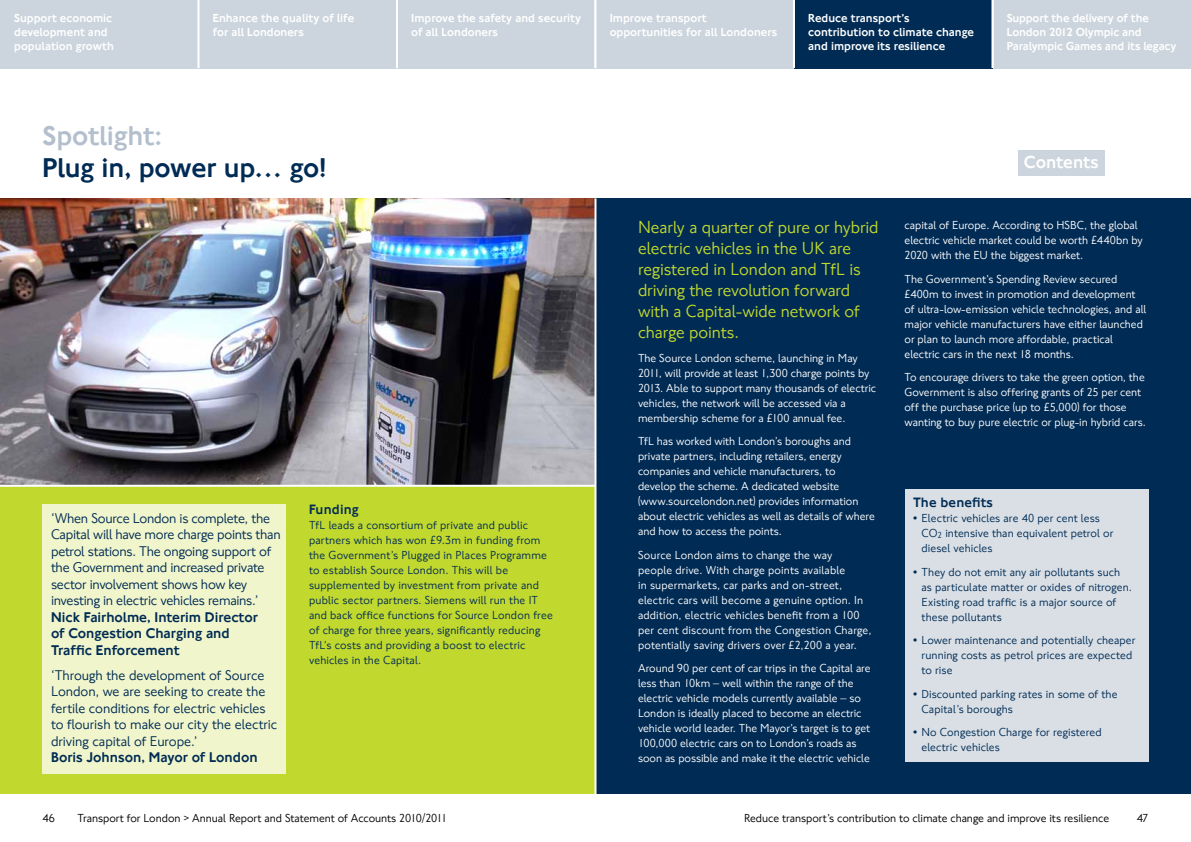
<style>
.page{position:relative;width:1191px;height:842px;background:#fff}
.page>*{position:absolute;margin:0;border:0;box-sizing:border-box;transform-origin:0 0}
.t1{font:500 28px "NJ Font";letter-spacing:-.005em;color:#002b54}
.t2{font:500 28px "NJ Font";letter-spacing:-.005em;color:#b3bfcc}
.t3{font:18px/21px "NJ Font";letter-spacing:-.005em;color:#c1d82f}
.t4{font:500 18px "NJ Font";color:#fff}
.t5{font:14.5px/16.5px "NJ Font";letter-spacing:-.015em;color:#002b54}
.t6{font:500 14.5px/16.5px "NJ Font";color:#002b54}
.t7{font:500 14px "NJ Font";letter-spacing:.015em;color:#002b54}
.t8{font:12px/15px "NJ Font";color:#fff}
.t9{font:12px/15px "NJ Font";letter-spacing:.01em;color:#002b54}
.t10{font:500 12px/14px "NJ Font";color:#fff}
.t11{font:12px "NJ Font";letter-spacing:-.005em;color:#000}
</style>
<div class="page">
<div style="left:0;top:0;width:198px;height:68px;background:#ccd5dd"></div>
<div style="left:198px;top:0;width:199px;height:68px;background:#ccd5dd"></div>
<div style="left:397px;top:0;width:198px;height:68px;background:#ccd5dd"></div>
<hr style="left:197px;top:0;width:2px;height:68px;background:#fff">
<hr style="left:396px;top:0;width:2px;height:68px;background:#fff">
<div style="left:595px;top:0;width:199px;height:68px;background:#ccd5dd"></div>
<div style="left:992px;top:0;width:199px;height:68px;background:#ccd5dd"></div>
<hr style="left:594px;top:0;width:2px;height:68px;background:#fff">
<div style="left:1018px;top:150px;width:86px;height:26px;background:#ccd5dd"></div>
<div style="left:595px;top:198px;width:596px;height:596px;background:#002b54"></div>
<div style="left:0;top:198px;width:595px;height:596px;background:#c1d82f"></div>
<div style="left:794px;top:0;width:198px;height:68px;background:#002b54"></div>
<img style="left:0;top:198px;width:594px;height:287px">
<div style="left:904px;top:489px;width:244px;height:272px;background:#d9dfe5"></div>
<div style="left:43px;top:505px;width:243px;height:269px;background:#f0f5cb"></div>
<hr style="left:793px;top:0;width:2px;height:68px;background:#fff">
<hr style="left:991px;top:0;width:2px;height:68px;background:#fff">
<hr style="left:0;top:485px;width:595px;height:2px;background:#fff">
<hr style="left:594px;top:198px;width:2px;height:597px;background:#fff">
<p class="t10" style="left:14px;top:12px;width:101px">Support economic development and population growth</p>
<p class="t10" style="left:213px;top:12px;width:143px">Enhance the quality of life for all Londoners</p>
<p class="t10" style="left:411px;top:12px;width:172px">Improve the safety and security of all Londoners</p>
<p class="t10" style="left:609px;top:12px;width:169px">Improve transport opportunities for all Londoners</p>
<p class="t10" style="left:1006px;top:12px;width:171px">Support the delivery of the<br>London 2012 Olympic and<br>Paralympic Games and its legacy</p>
<p class="t10" style="left:808px;top:12px;width:167px">Reduce transport’s contribution to climate change and improve its resilience</p>
<h1 class="t2" style="left:43px;top:118px;width:121px">Spotlight:</h1>
<h1 class="t1" style="left:43px;top:150px;width:286px">Plug in, power up… go!</h1>
<p class="t5" style="left:51px;top:510px;width:231px">‘When Source London is complete, the Capital will have more charge points than petrol stations. The ongoing support of the Government and increased private sector involvement shows how key investing in electric vehicles remains.’</p>
<p class="t6" style="left:51px;top:609px;width:208px">Nick Fairholme, Interim Director of Congestion Charging and<br>Traffic Enforcement</p>
<p class="t5" style="left:51px;top:667px;width:228px">‘Through the development of Source London, we are seeking to create the fertile conditions for electric vehicles to flourish to make our city the electric driving capital of Europe.’</p>
<p class="t6" style="left:51px;top:750px;width:208px">Boris Johnson, Mayor of London</p>
<p class="t7" style="left:309px;top:501px;width:51px">Funding</p>
<p class="t9" style="left:309px;top:518px;width:245px">TfL leads a consortium of private and public partners which has won £9.3m in funding from the Government’s Plugged in Places Programme to establish Source London. This will be supplemented by investment from private and public sector partners. Siemens will run the IT and back office functions for Source London free of charge for three years, significantly reducing TfL’s costs and providing a boost to electric vehicles in the Capital.</p>
<p class="t11" style="left:43px;top:810px;width:14px">46</p>
<p class="t11" style="left:78px;top:810px;width:371px">Transport for London &gt; Annual Report and Statement of Accounts 2010/2011</p>
<h2 class="t3" style="left:638px;top:217px;width:242px">Nearly a quarter of pure or hybrid electric vehicles in the UK are registered in London and TfL is driving the revolution forward with a Capital-wide network of charge points.</h2>
<p class="t8" style="left:638px;top:350px;width:240px">The Source London scheme, launching in May 2011, will provide at least 1,300 charge points by 2013. Able to support many thousands of electric vehicles, the network will be accessed via a membership scheme for a £100 annual fee.</p>
<p class="t8" style="left:638px;top:434px;width:238px">TfL has worked with London’s boroughs and private partners, including retailers, energy companies and vehicle manufacturers, to develop the scheme. A dedicated website (www.sourcelondon.net) provides information about electric vehicles as well as details of where and how to access the points.</p>
<p class="t8" style="left:638px;top:547px;width:235px">Source London aims to change the way<br>people drive. With charge points available<br>in supermarkets, car parks and on-street, electric cars will become a genuine option. In addition, electric vehicles benefit from a 100 per cent discount from the Congestion Charge, potentially saving drivers over £2,200 a year.</p>
<p class="t8" style="left:638px;top:661px;width:234px">Around 90 per cent of car trips in the Capital are less than 10km – well within the range of the electric vehicle models currently available – so London is ideally placed to become an electric vehicle world leader. The Mayor’s target is to get 100,000 electric cars on to London’s roads as soon as possible and make it the electric vehicle</p>
<h2 class="t4" style="left:1024px;top:151px;width:76px">Contents</h2>
<p class="t8" style="left:904px;top:218px;width:240px">capital of Europe. According to HSBC, the global electric vehicle market could be worth £440bn by<br>2020 with the EU the biggest market.</p>
<p class="t8" style="left:904px;top:271px;width:243px">The Government’s Spending Review secured £400m to invest in promotion and development of ultra-low-emission vehicle technologies, and all major vehicle manufacturers have either launched or plan to launch more affordable, practical electric cars in the next 18 months.</p>
<p class="t8" style="left:904px;top:370px;width:243px">To encourage drivers to take the green option, the Government is also offering grants of 25 per cent off the purchase price (up to £5,000) for those wanting to buy pure electric or plug-in hybrid cars.</p>
<p class="t7" style="left:913px;top:494px;width:81px">The benefits</p>
<p class="t9" style="left:921px;top:511px;width:193px;text-indent:-8px">• Electric vehicles are 40 per cent less<br>CO<sub>2</sub> intensive than equivalent petrol or diesel vehicles</p>
<p class="t9" style="left:921px;top:564px;width:212px;text-indent:-8px">• They do not emit any air pollutants such as particulate matter or oxides of nitrogen.<br>Existing road traffic is a major source of these pollutants</p>
<p class="t9" style="left:921px;top:633px;width:215px;text-indent:-8px">• Lower maintenance and potentially cheaper running costs as petrol prices are expected to rise</p>
<p class="t9" style="left:921px;top:686px;width:198px;text-indent:-8px">• Discounted parking rates in some of the<br>Capital’s boroughs</p>
<p class="t9" style="left:921px;top:725px;width:182px;text-indent:-8px">• No Congestion Charge for registered electric vehicles</p>
<p class="t11" style="left:744px;top:810px;width:367px">Reduce transport’s contribution to climate change and improve its resilience</p>
<p class="t11" style="left:1136px;top:810px;width:13px">47</p>
</div>
